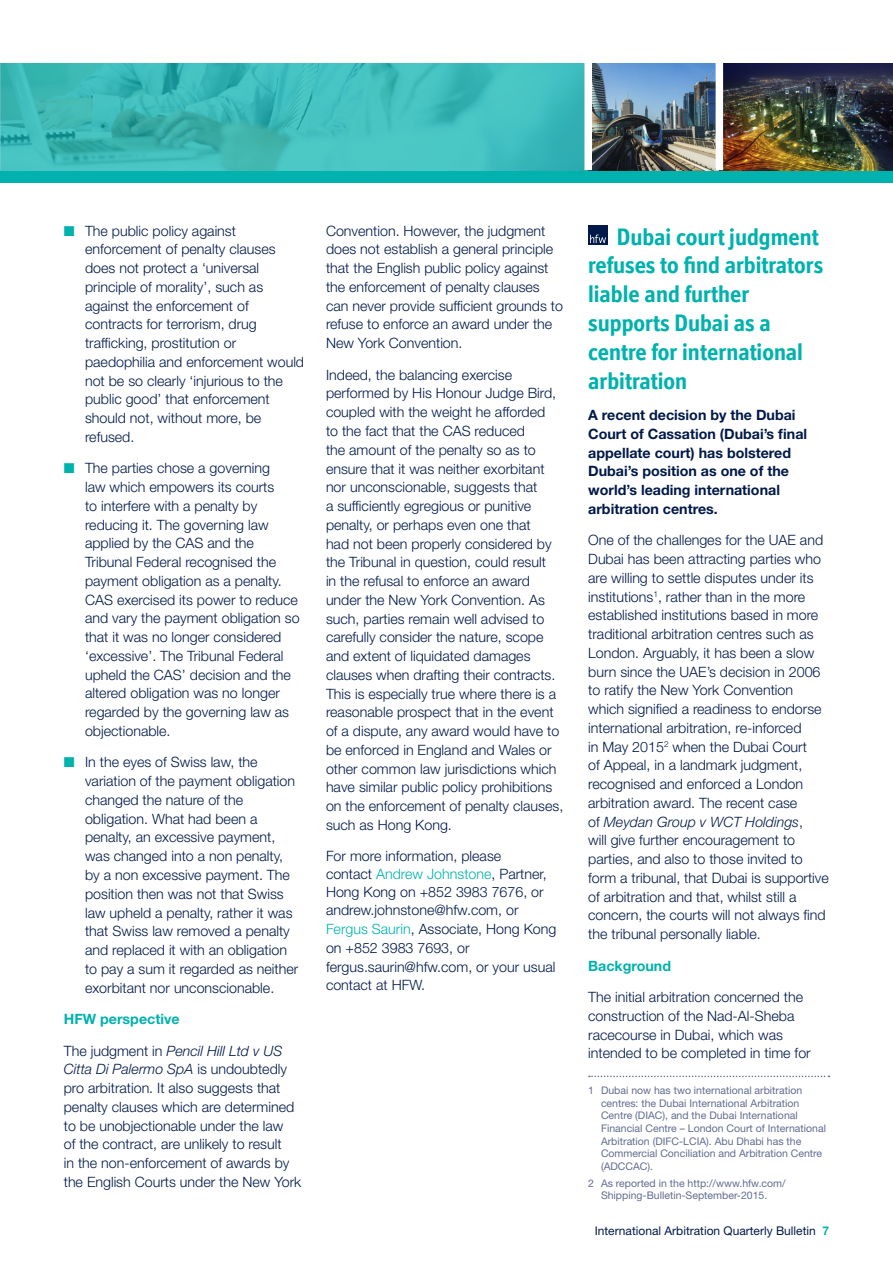
<style>
.page{position:relative;width:893px;height:1263px;background:#fff}
.page>*{position:absolute;margin:0;border:0;box-sizing:border-box;transform-origin:0 0}
.t1{font:700 24px/28.8px "Officina Display ITC Std";color:#00b2ad}
.t2{font:300 14.25px/18.8px "Helvetica Neue LT Std";color:#001948}
.t3{font:700 14.25px/18.8px "Helvetica Neue LT Std";color:#001948}
.t4{font:700 14.25px "Helvetica Neue LT Std";color:#00b2ad}
.t5{font:12px "Helvetica Neue LT Std";color:#001948}
.t6{font:10.5px/12.6px "Helvetica Neue LT Std";color:#616c90}
.s1{color:#00b2ad}
.s2{font-style:italic}
.s3{font-weight:700;color:#00b2ad}
</style>
<div class="page">
<div style="left:588px;top:225px;width:19px;height:19px;background:#001948"></div>
<svg style="left:590px;top:235px;width:16px;height:8px"></svg>
<div style="left:0;top:170px;width:893px;height:13px;background:#00b2ad"></div>
<img style="left:592px;top:64px;width:124px;height:106px">
<img style="left:723px;top:64px;width:170px;height:106px">
<img style="left:0;top:64px;width:584px;height:106px">
<svg style="left:589px;top:1075px;width:240px;height:2px"></svg>
<p class="t2" style="left:85px;top:221px;width:221px;text-indent:-21px"><span class="s1">■</span> The public policy against enforcement of penalty clauses does not protect a ‘universal principle of morality’, such as against the enforcement of contracts for terrorism, drug trafficking, prostitution or paedophilia and enforcement would not be so clearly ‘injurious to the public good’ that enforcement should not, without more, be refused.</p>
<p class="t2" style="left:85px;top:459px;width:216px;text-indent:-21px"><span class="s1">■</span> The parties chose a governing<br>law which empowers its courts<br>to interfere with a penalty by reducing it. The governing law applied by the CAS and the<br>Tribunal Federal recognised the payment obligation as a penalty.<br>CAS exercised its power to reduce and vary the payment obligation so that it was no longer considered ‘excessive’. The Tribunal Federal upheld the CAS’ decision and the altered obligation was no longer regarded by the governing law as objectionable.</p>
<p class="t2" style="left:85px;top:753px;width:215px;text-indent:-21px"><span class="s1">■</span> In the eyes of Swiss law, the variation of the payment obligation changed the nature of the obligation. What had been a penalty, an excessive payment, was changed into a non penalty, by a non excessive payment. The position then was not that Swiss law upheld a penalty, rather it was that Swiss law removed a penalty and replaced it with an obligation to pay a sum it regarded as neither exorbitant nor unconscionable.</p>
<p class="t4" style="left:64px;top:1010px;width:117px">HFW perspective</p>
<p class="t2" style="left:64px;top:1041px;width:239px">The judgment in <span class="s2">Pencil Hill Ltd v US Citta Di Palermo SpA</span> is undoubtedly pro arbitration. It also suggests that penalty clauses which are determined to be unobjectionable under the law<br>of the contract, are unlikely to result<br>in the non-enforcement of awards by the English Courts under the New York</p>
<p class="t2" style="left:326px;top:221px;width:239px">Convention. However, the judgment does not establish a general principle that the English public policy against the enforcement of penalty clauses can never provide sufficient grounds to refuse to enforce an award under the New York Convention.</p>
<p class="t2" style="left:326px;top:365px;width:239px">Indeed, the balancing exercise performed by His Honour Judge Bird, coupled with the weight he afforded<br>to the fact that the CAS reduced<br>the amount of the penalty so as to ensure that it was neither exorbitant nor unconscionable, suggests that<br>a sufficiently egregious or punitive penalty, or perhaps even one that<br>had not been properly considered by the Tribunal in question, could result<br>in the refusal to enforce an award under the New York Convention. As such, parties remain well advised to carefully consider the nature, scope and extent of liquidated damages clauses when drafting their contracts.<br>This is especially true where there is a reasonable prospect that in the event of a dispute, any award would have to be enforced in England and Wales or other common law jurisdictions which have similar public policy prohibitions on the enforcement of penalty clauses, such as Hong Kong.</p>
<p class="t2" style="left:326px;top:846px;width:232px">For more information, please<br>contact <span class="s1">Andrew Johnstone</span>, Partner,<br>Hong Kong on +852 3983 7676, or andrew.johnstone@hfw.com, or<br><span class="s1">Fergus Saurin</span>, Associate, Hong Kong on +852 3983 7693, or fergus.saurin@hfw.com, or your usual contact at HFW.</p>
<h1 class="t1" style="left:588px;top:222px;width:236px;text-indent:29px">Dubai court judgment refuses to find arbitrators liable and further supports Dubai as a centre for international arbitration</h1>
<p class="t3" style="left:588px;top:405px;width:221px">A recent decision by the Dubai<br>Court of Cassation (Dubai’s final appellate court) has bolstered<br>Dubai’s position as one of the world’s leading international arbitration centres.</p>
<p class="t2" style="left:588px;top:531px;width:242px">One of the challenges for the UAE and Dubai has been attracting parties who are willing to settle disputes under its institutions<sup>1</sup>, rather than in the more established institutions based in more traditional arbitration centres such as London. Arguably, it has been a slow burn since the UAE’s decision in 2006 to ratify the New York Convention which signified a readiness to endorse international arbitration, re-inforced<br>in May 2015<sup>2</sup> when the Dubai Court<br>of Appeal, in a landmark judgment, recognised and enforced a London arbitration award. The recent case<br>of <span class="s2">Meydan Group v WCT Holdings</span>,<br>will give further encouragement to parties, and also to those invited to form a tribunal, that Dubai is supportive of arbitration and that, whilst still a concern, the courts will not always find the tribunal personally liable.</p>
<p class="t4" style="left:588px;top:957px;width:84px">Background</p>
<p class="t2" style="left:588px;top:987px;width:224px">The initial arbitration concerned the construction of the Nad-Al-Sheba racecourse in Dubai, which was intended to be completed in time for</p>
<p class="t6" style="left:601px;top:1084px;width:227px;text-indent:-13px">1 Dubai now has two international arbitration centres: the Dubai International Arbitration Centre (DIAC), and the Dubai International Financial Centre – London Court of International Arbitration (DIFC-LCIA). Abu Dhabi has the Commercial Conciliation and Arbitration Centre (ADCCAC).</p>
<p class="t6" style="left:588px;top:1176px;width:199px;text-align:center">2 As reported in the http://www.hfw.com/<br>Shipping-Bulletin-September-2015.</p>
<p class="t5" style="left:595px;top:1224px;width:236px">International Arbitration Quarterly Bulletin <span class="s3">7</span></p>
</div>
